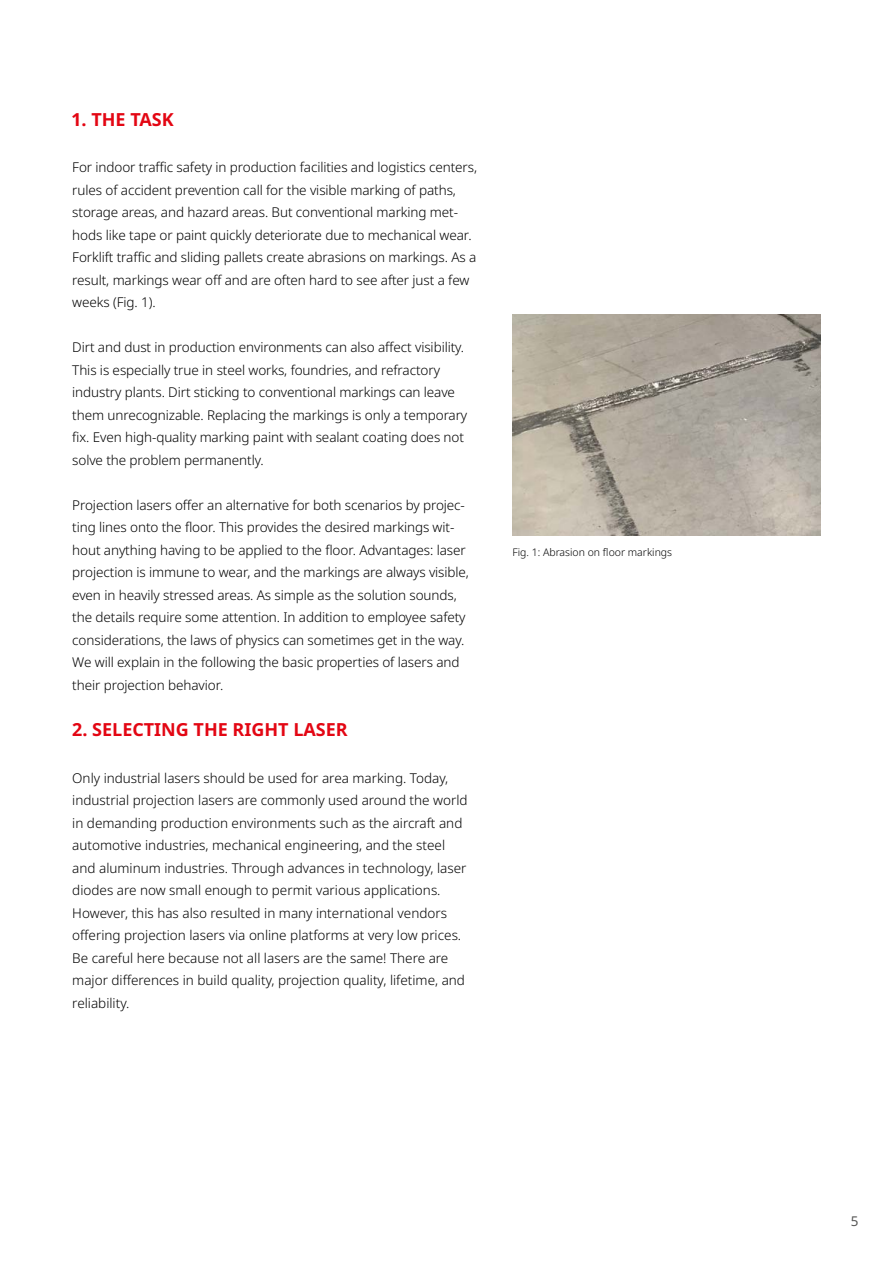
<style>
.page{position:relative;width:893px;height:1263px;background:#fff}
.page>*{position:absolute;margin:0;border:0;box-sizing:border-box;transform-origin:0 0}
.t1{font:700 18px "Noto Sans";color:#e30613}
.t2{font:300 13.5px/22.5px "Noto Sans";letter-spacing:-.005em;color:#000}
.t3{font:13.5px "Noto Sans";color:#575756}
.t4{font:300 10.5px "Noto Sans";color:#000}
</style>
<div class="page">
<img style="left:512px;top:315px;width:309px;height:221px">
<h1 class="t1" style="left:72px;top:106px;width:103px">1. THE TASK</h1>
<p class="t2" style="left:72px;top:156px;width:406px">For indoor traffic safety in production facilities and logistics centers, rules of accident prevention call for the visible marking of paths, storage areas, and hazard areas. But conventional marking met&shy;hods like tape or paint quickly deteriorate due to mechanical wear.<br>Forklift traffic and sliding pallets create abrasions on markings. As a result, markings wear off and are often hard to see after just a few weeks (Fig. 1).</p>
<p class="t2" style="left:72px;top:336px;width:396px">Dirt and dust in production environments can also affect visibility.<br>This is especially true in steel works, foundries, and refractory industry plants. Dirt sticking to conventional markings can leave them unrecognizable. Replacing the markings is only a temporary fix. Even high-quality marking paint with sealant coating does not solve the problem permanently.</p>
<p class="t2" style="left:72px;top:494px;width:398px">Projection lasers offer an alternative for both scenarios by projec&shy;ting lines onto the floor. This provides the desired markings wit&shy;hout anything having to be applied to the floor. Advantages: laser projection is immune to wear, and the markings are always visible, even in heavily stressed areas. As simple as the solution sounds, the details require some attention. In addition to employee safety considerations, the laws of physics can sometimes get in the way.<br>We will explain in the following the basic properties of lasers and their projection behavior.</p>
<h1 class="t1" style="left:72px;top:717px;width:277px">2. SELECTING THE RIGHT LASER</h1>
<p class="t2" style="left:72px;top:767px;width:397px">Only industrial lasers should be used for area marking. Today, industrial projection lasers are commonly used around the world in demanding production environments such as the aircraft and automotive industries, mechanical engineering, and the steel and aluminum industries. Through advances in technology, laser diodes are now small enough to permit various applications.<br>However, this has also resulted in many international vendors offering projection lasers via online platforms at very low prices.<br>Be careful here because not all lasers are the same! There are major differences in build quality, projection quality, lifetime, and reliability.</p>
<p class="t4" style="left:512px;top:544px;width:161px">Fig. 1: Abrasion on floor markings</p>
<p class="t3" style="left:851px;top:1212px;width:9px">5</p>
</div>
